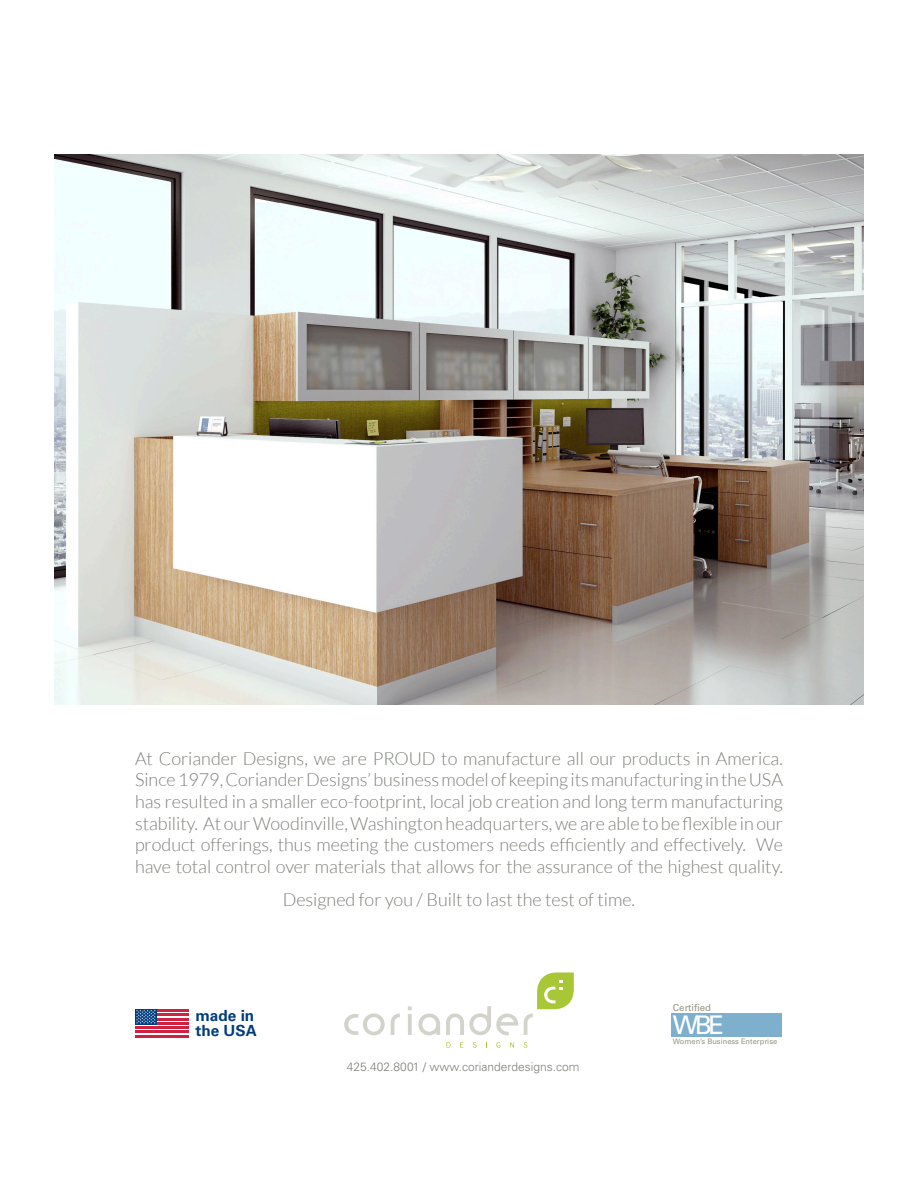
<style>
.page{position:relative;width:918px;height:1188px;background:#fff}
.page>*{position:absolute;margin:0;border:0;box-sizing:border-box;transform-origin:0 0}
.t1{font:25.65px "Univers LT";color:#fff}
.t2{font:300 18px/21.6px "Lato";color:#7c8079;text-align:justify}
.t3{font:700 15.3px "Univers LT";color:#003d7e}
.t4{font:300 12px "Univers LT";color:#7c8079}
.t5{font:9.6px "Univers LT";color:#949384}
.t6{font:7.5px "Univers LT";color:#949384}
</style>
<div class="page">
<svg style="left:447px;top:1042px;width:4px;height:6px"></svg>
<svg style="left:460px;top:1042px;width:3px;height:6px"></svg>
<svg style="left:473px;top:1042px;width:4px;height:6px"></svg>
<svg style="left:496px;top:1042px;width:4px;height:6px"></svg>
<svg style="left:510px;top:1042px;width:4px;height:6px"></svg>
<svg style="left:524px;top:1042px;width:3px;height:6px"></svg>
<svg style="left:344px;top:972px;width:230px;height:64px"></svg>
<img style="left:54px;top:154px;width:810px;height:550px">
<hr style="left:135px;top:1027px;width:54px;height:2px;background:#d12141">
<hr style="left:135px;top:1035px;width:54px;height:2px;background:#d12141">
<hr style="left:135px;top:1031px;width:54px;height:2px;background:#d12141">
<hr style="left:135px;top:1022px;width:54px;height:2px;background:#d12141">
<hr style="left:135px;top:1014px;width:54px;height:2px;background:#d12141">
<hr style="left:135px;top:1009px;width:54px;height:2px;background:#d12141">
<hr style="left:135px;top:1018px;width:54px;height:2px;background:#d12141">
<div style="left:135px;top:1009px;width:22px;height:15px;background:#003d7e"></div>
<svg style="left:136px;top:1010px;width:20px;height:14px"></svg>
<div style="left:671px;top:1013px;width:111px;height:24px;background:#7eafcc"></div>
<p class="t2" style="left:135px;top:748px;width:650px">At Coriander Designs, we are PROUD to manufacture all our products in America.<br>Since 1979, Coriander Designs’ business model of keeping its manufacturing in the USA has resulted in a smaller eco-footprint, local job creation and long term manufacturing stability. At our Woodinville, Washington headquarters, we are able to be flexible in our product offerings, thus meeting the customers needs efficiently and effectively. We have total control over materials that allows for the assurance of the highest quality.</p>
<p class="t2" style="left:283px;top:889px;width:354px">Designed for you / Built to last the test of time.</p>
<p class="t3" style="left:195px;top:1006px;width:60px">made in</p>
<p class="t3" style="left:195px;top:1022px;width:63px">the USA</p>
<p class="t4" style="left:347px;top:1060px;width:234px">425.402.8001 / www.corianderdesigns.com</p>
<p class="t5" style="left:673px;top:1002px;width:40px">Certified</p>
<p class="t1" style="left:673px;top:1009px;width:53px">WBE</p>
<p class="t6" style="left:673px;top:1037px;width:106px">Women’s Business Enterprise</p>
</div>
